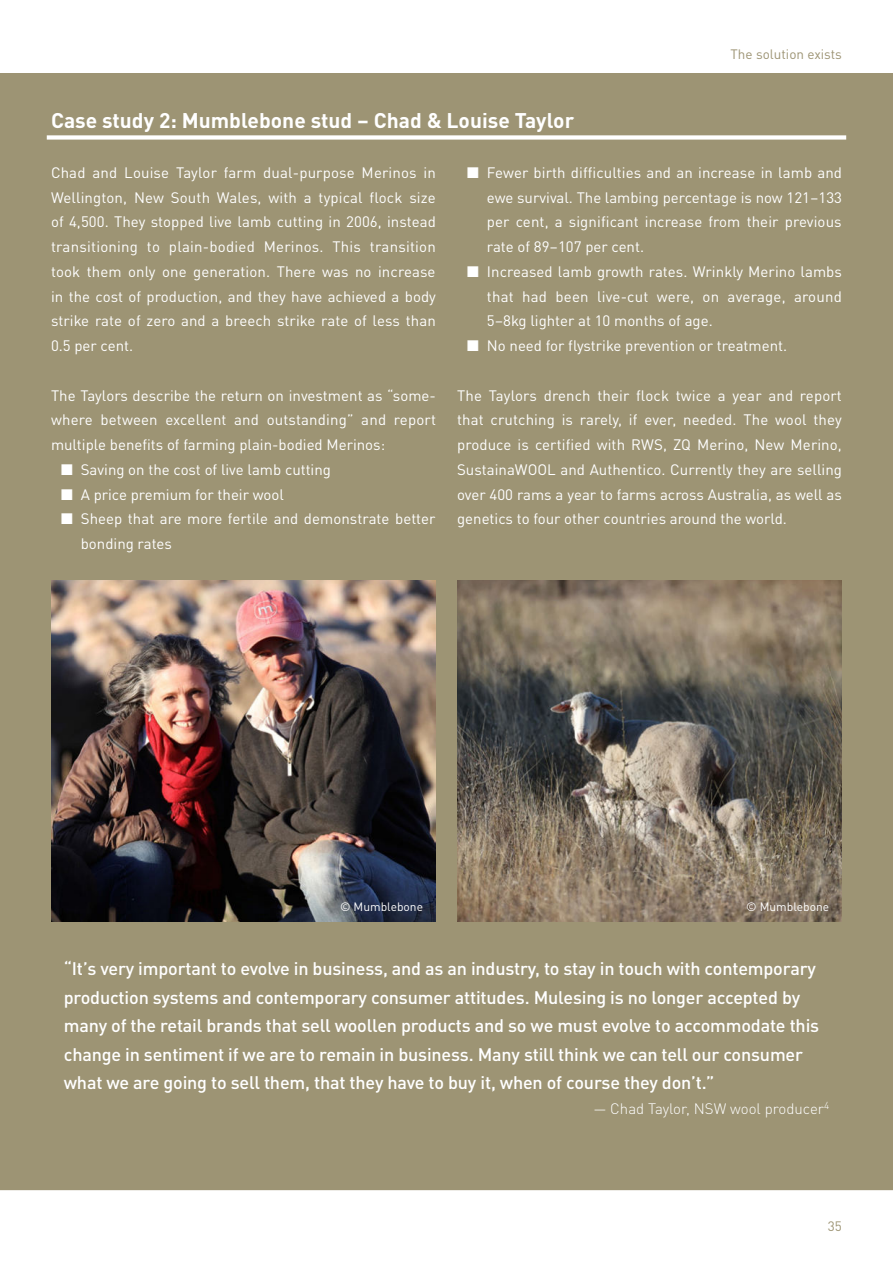
<style>
.page{position:relative;width:893px;height:1263px;background:#fff}
.page>*{position:absolute;margin:0;border:0;box-sizing:border-box;transform-origin:0 0}
.t1{font:700 21px "DIN Pro";color:#fff}
.t2{font:500 18px/28.5px "DIN Pro";letter-spacing:-.01em;color:#fff}
.t3{font:15px/24.8px "DIN Pro";color:#fff;text-align:justify}
.t4{font:300 15px "DIN Pro";color:#fff}
.t5{font:13.5px "DIN Pro";color:#9d9474}
.t6{font:12px "DIN Pro";color:#fff}
</style>
<div class="page">
<div style="left:0;top:73px;width:893px;height:1117px;background:#9d9474"></div>
<svg style="left:0;top:1190px;width:893px;height:1px"></svg>
<div style="left:47px;top:135px;width:799px;height:5px;background:#fff"></div>
<img style="left:457px;top:580px;width:385px;height:341px">
<img style="left:51px;top:580px;width:385px;height:341px">
<p class="t5" style="left:730px;top:48px;width:113px">The solution exists</p>
<h1 class="t1" style="left:51px;top:111px;width:525px">Case study 2: Mumblebone stud – Chad &amp; Louise Taylor</h1>
<p class="t3" style="left:51px;top:161px;width:386px">Chad and Louise Taylor farm dual-purpose Merinos in Wellington, New South Wales, with a typical flock size of 4,500. They stopped live lamb cutting in 2006, instead transitioning to plain-bodied Merinos. This transition took them only one generation. There was no increase in the cost of production, and they have achieved a body strike rate of zero and a breech strike rate of less than 0.5 per cent.</p>
<p class="t3" style="left:51px;top:384px;width:386px">The Taylors describe the return on investment as “some&shy;where between excellent and outstanding” and report multiple benefits of farming plain-bodied Merinos:</p>
<p class="t3" style="left:60px;top:458px;width:273px">■ Saving on the cost of live lamb cutting</p>
<p class="t3" style="left:60px;top:483px;width:226px">■ A price premium for their wool</p>
<p class="t3" style="left:81px;top:508px;width:356px;text-indent:-21px">■ Sheep that are more fertile and demonstrate better bonding rates</p>
<p class="t3" style="left:487px;top:161px;width:357px;text-indent:-21px">■ Fewer birth difficulties and an increase in lamb and ewe survival. The lambing percentage is now 121–133 per cent, a significant increase from their previous rate of 89–107 per cent.</p>
<p class="t3" style="left:487px;top:260px;width:357px;text-indent:-21px">■ Increased lamb growth rates. Wrinkly Merino lambs that had been live-cut were, on average, around 5–8kg lighter at 10 months of age.</p>
<p class="t3" style="left:466px;top:334px;width:323px">■ No need for flystrike prevention or treatment.</p>
<p class="t3" style="left:457px;top:384px;width:386px">The Taylors drench their flock twice a year and report that crutching is rarely, if ever, needed. The wool they produce is certified with RWS, ZQ Merino, New Merino, SustainaWOOL and Authentico. Currently they are selling over 400 rams a year to farms across Australia, as well as genetics to four other countries around the world.</p>
<p class="t6" style="left:340px;top:901px;width:84px">© Mumblebone</p>
<p class="t6" style="left:746px;top:901px;width:84px">© Mumblebone</p>
<p class="t2" style="left:64px;top:955px;width:757px">“It’s very important to evolve in business, and as an industry, to stay in touch with contemporary production systems and contemporary consumer attitudes. Mulesing is no longer accepted by many of the retail brands that sell woollen products and so we must evolve to accommodate this change in sentiment if we are to remain in business. Many still think we can tell our consumer what we are going to sell them, that they have to buy it, when of course they don’t.”</p>
<p class="t4" style="left:593px;top:1102px;width:237px">— Chad Taylor, NSW wool producer<sup>4</sup></p>
<p class="t5" style="left:828px;top:1220px;width:16px">35</p>
</div>
